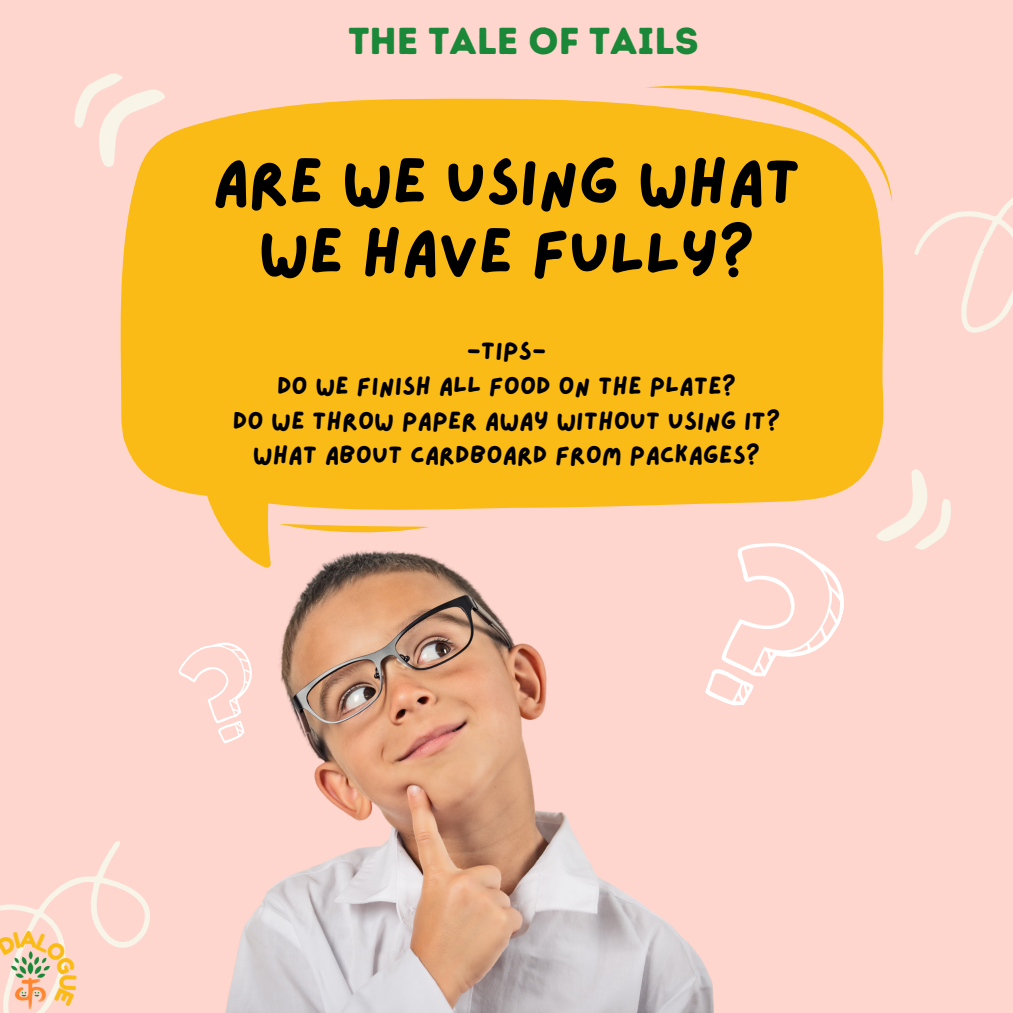
<style>
.page{position:relative;width:1013px;height:1013px;background:#fff}
.page>*{position:absolute;margin:0;border:0;box-sizing:border-box;transform-origin:0 0}
.t1{font:64.12px/69.9px "Lazydog";letter-spacing:-.01em;color:#000;text-align:center}
.t2{font:37.5px "Intro Rust Base";color:#1b8839}
.t3{font:25px "Lazydog";color:#000}
</style>
<div class="page">
<div style="left:0;top:0;width:1012px;height:1012px;background:#ffd6ce"></div>
<div style="left:120px;top:98px;width:764px;height:306px;background:#fabb17"></div>
<svg style="left:930px;top:499px;width:21px;height:47px"></svg>
<svg style="left:74px;top:73px;width:106px;height:100px"></svg>
<svg style="left:644px;top:86px;width:368px;height:283px"></svg>
<img style="left:121px;top:404px;width:809px;height:608px">
<svg style="left:0;top:796px;width:177px;height:216px"></svg>
<p class="t2" style="left:348px;top:18px;width:352px">THE TALE OF TAILS</p>
<p class="t1" style="left:212px;top:150px;width:590px">ARE WE USING WHAT<br>WE HAVE FULLY?</p>
<p class="t3" style="left:467px;top:339px;width:81px">-TIPS-</p>
<p class="t3" style="left:277px;top:373px;width:460px">DO WE FINISH ALL FOOD ON THE PLATE?</p>
<p class="t3" style="left:233px;top:408px;width:549px">DO WE THROW PAPER AWAY WITHOUT USING IT?</p>
<p class="t3" style="left:253px;top:443px;width:509px">WHAT ABOUT CARDBOARD FROM PACKAGES?</p>
</div>
